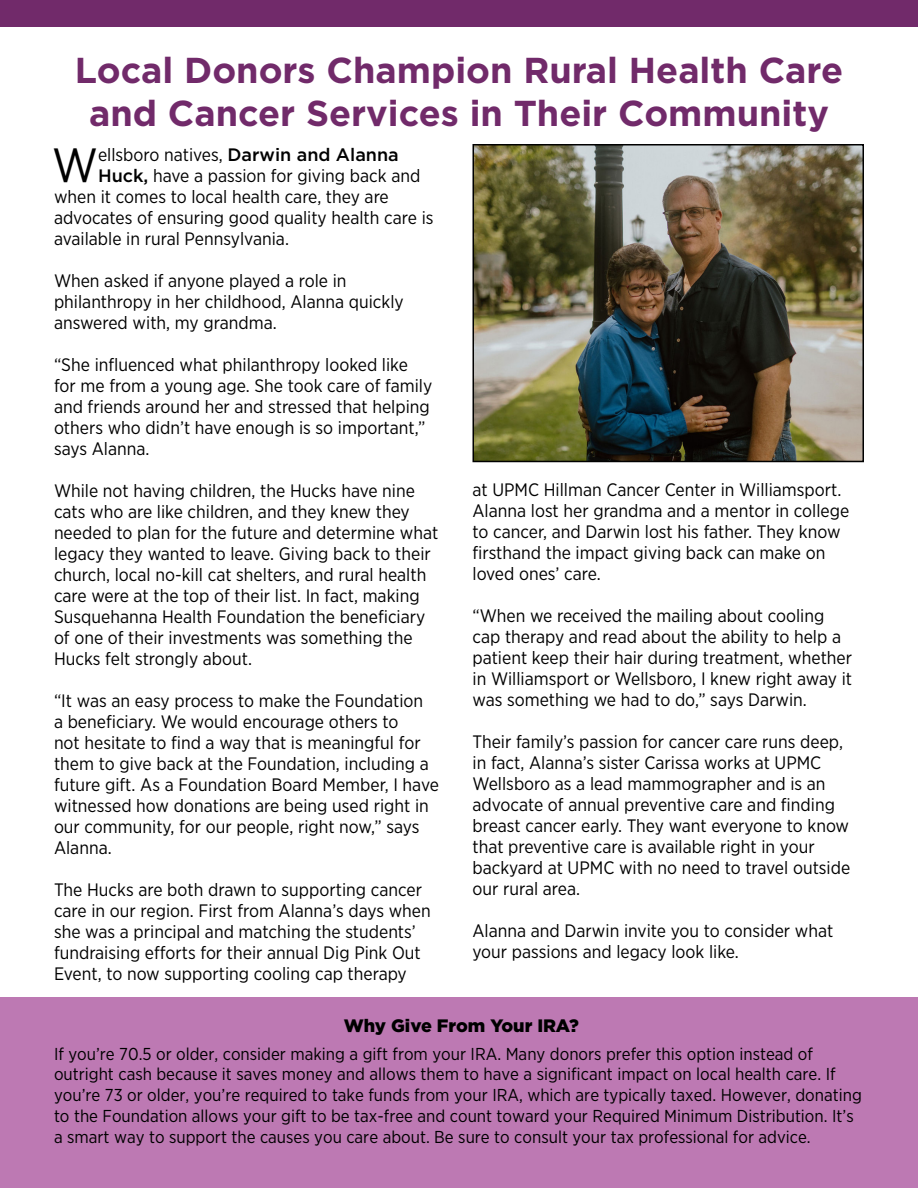
<style>
.page{position:relative;width:918px;height:1188px;background:#fff}
.page>*{position:absolute;margin:0;border:0;box-sizing:border-box;transform-origin:0 0}
.t1{font:48px "Gotham Narrow";color:#000}
.t2{font:700 36px/43.2px "Gotham";color:#712a6a;text-align:center}
.t3{font:18px/21px "Gotham Narrow";color:#000}
.t4{font:900 18px "Gotham";color:#000}
.t5{font:17.25px/20.9px "Gotham Narrow";color:#000}
.s1{font-family:"Gotham";font-weight:500}
</style>
<div class="page">
<div style="left:0;top:0;width:918px;height:27px;background:#712a6a"></div>
<img style="left:475px;top:147px;width:386px;height:312px">
<div style="left:472px;top:144px;width:392px;height:318px;border:2px solid #000"></div>
<div style="left:0;top:998px;width:918px;height:190px;background:#bd79b3"></div>
<p class="t2" style="left:75px;top:48px;width:770px">Local Donors Champion Rural Health Care and Cancer Services in Their Community</p>
<p class="t1" style="left:52px;top:135px;width:47px">W</p>
<p class="t3" style="left:98px;top:143px;width:302px">ellsboro natives, <span class="s1">Darwin and Alanna</span></p>
<p class="t3" style="left:98px;top:164px;width:324px"><span class="s1">Huck,</span> have a passion for giving back and</p>
<p class="t3" style="left:54px;top:185px;width:336px">when it comes to local health care, they are</p>
<p class="t3" style="left:54px;top:206px;width:381px">advocates of ensuring good quality health care is</p>
<p class="t3" style="left:54px;top:227px;width:237px">available in rural Pennsylvania.</p>
<p class="t3" style="left:54px;top:269px;width:351px">When asked if anyone played a role in philanthropy in her childhood, Alanna quickly answered with, my grandma.</p>
<p class="t3" style="left:54px;top:353px;width:380px">“She influenced what philanthropy looked like for me from a young age. She took care of family and friends around her and stressed that helping others who didn’t have enough is so important,” says Alanna.</p>
<p class="t3" style="left:54px;top:479px;width:386px">While not having children, the Hucks have nine cats who are like children, and they knew they needed to plan for the future and determine what legacy they wanted to leave. Giving back to their church, local no-kill cat shelters, and rural health care were at the top of their list. In fact, making Susquehanna Health Foundation the beneficiary of one of their investments was something the Hucks felt strongly about.</p>
<p class="t3" style="left:54px;top:689px;width:386px">“It was an easy process to make the Foundation<br>a beneficiary. We would encourage others to<br>not hesitate to find a way that is meaningful for them to give back at the Foundation, including a future gift. As a Foundation Board Member, I have witnessed how donations are being used right in our community, for our people, right now,” says Alanna.</p>
<p class="t3" style="left:54px;top:878px;width:378px">The Hucks are both drawn to supporting cancer care in our region. First from Alanna’s days when she was a principal and matching the students’ fundraising efforts for their annual Dig Pink Out Event, to now supporting cooling cap therapy</p>
<p class="t3" style="left:472px;top:479px;width:378px">at UPMC Hillman Cancer Center in Williamsport.<br>Alanna lost her grandma and a mentor in college to cancer, and Darwin lost his father. They know firsthand the impact giving back can make on loved ones’ care.</p>
<p class="t3" style="left:472px;top:605px;width:381px">“When we received the mailing about cooling cap therapy and read about the ability to help a patient keep their hair during treatment, whether in Williamsport or Wellsboro, I knew right away it was something we had to do,” says Darwin.</p>
<p class="t3" style="left:472px;top:731px;width:379px">Their family’s passion for cancer care runs deep, in fact, Alanna’s sister Carissa works at UPMC Wellsboro as a lead mammographer and is an advocate of annual preventive care and finding breast cancer early. They want everyone to know that preventive care is available right in your backyard at UPMC with no need to travel outside our rural area.</p>
<p class="t3" style="left:472px;top:920px;width:362px">Alanna and Darwin invite you to consider what your passions and legacy look like.</p>
<p class="t4" style="left:344px;top:1014px;width:237px">Why Give From Your IRA?</p>
<p class="t5" style="left:54px;top:1043px;width:809px">If you’re 70.5 or older, consider making a gift from your IRA. Many donors prefer this option instead of outright cash because it saves money and allows them to have a significant impact on local health care. If you’re 73 or older, you’re required to take funds from your IRA, which are typically taxed. However, donating to the Foundation allows your gift to be tax-free and count toward your Required Minimum Distribution. It’s a smart way to support the causes you care about. Be sure to consult your tax professional for advice.</p>
</div>
